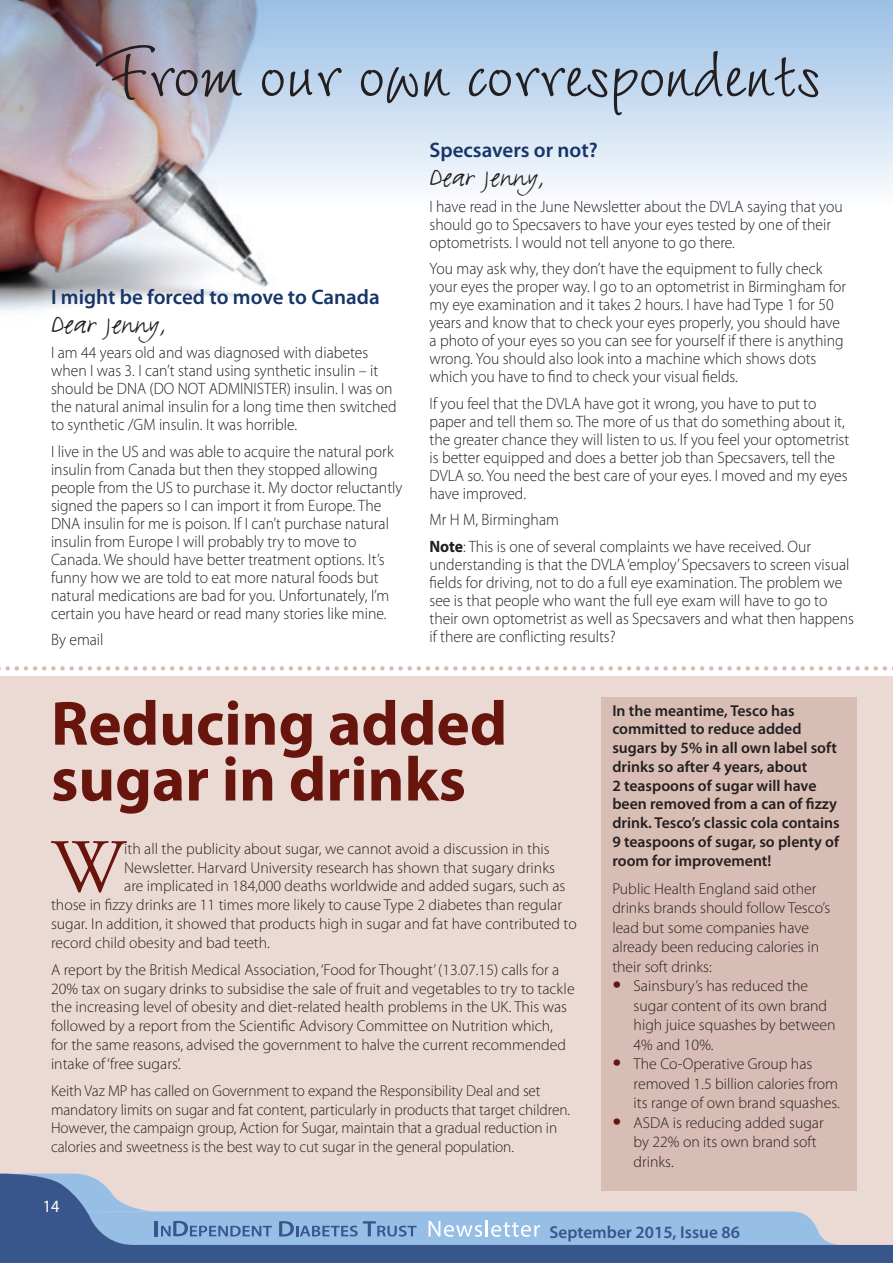
<style>
.page{position:relative;width:893px;height:1263px;background:#fff}
.page>*{position:absolute;margin:0;border:0;box-sizing:border-box;transform-origin:0 0}
.t1{font:99px "Wiesbaden Swing";color:#231f20}
.t2{font:75.75px "Adobe Garamond Pro";color:#68150e}
.t3{font:700 63px/55.8px "Myriad Pro";color:#68150e}
.t4{font:31.5px "FF Justlefthand";color:#231f20}
.t5{font:600 21px "Myriad Pro";color:#173568}
.t6{font:600 17.25px "Myriad Pro";color:#38558c}
.t7{font:17.25px "Myriad Pro";color:#fff;scale:.94 1}
.t8{font:300 16.5px/18px "Myriad Pro";color:#231f20;scale:.95 1}
.t9{font:300 15.75px/19.5px "Myriad Pro";color:#231f20}
.t10{font:600 15.75px/18.8px "Myriad Pro";color:#231f20}
.s1{font-weight:700}
.s2{font-size:36px;color:#68150e}
</style>
<div class="page">
<div style="left:0;top:676px;width:893px;height:576px;background:#ebdad4"></div>
<div style="left:601px;top:697px;width:256px;height:494px;background:#d8bdb4"></div>
<img style="left:0;top:208px;width:269px;height:105px">
<svg style="left:0;top:0;width:893px;height:208px;background:#c3cedf"></svg>
<svg style="left:0;top:666px;width:893px;height:5px"></svg>
<div style="left:0;top:1244px;width:892px;height:19px;background:#38558c"></div>
<svg style="left:892px;top:1244px;width:1px;height:19px"></svg>
<svg style="left:0;top:1173px;width:841px;height:72px"></svg>
<h1 class="t1" style="left:95px;top:18px;width:727px">From our own correspondents</h1>
<p class="t5" style="left:429px;top:137px;width:170px">Specsavers or not?</p>
<h3 class="t4" style="left:429px;top:157px;width:116px">Dear Jenny,</h3>
<p class="t8" style="left:429px;top:197px;width:436px">I have read in the June Newsletter about the DVLA saying that you should go to Specsavers to have your eyes tested by one of their optometrists. I would not tell anyone to go there.</p>
<p class="t8" style="left:429px;top:259px;width:440px">You may ask why, they don’t have the equipment to fully check your eyes the proper way. I go to an optometrist in Birmingham for my eye examination and it takes 2 hours. I have had Type 1 for 50 years and know that to check your eyes properly, you should have a photo of your eyes so you can see for yourself if there is anything wrong. You should also look into a machine which shows dots which you have to find to check your visual fields.</p>
<p class="t8" style="left:429px;top:394px;width:443px">If you feel that the DVLA have got it wrong, you have to put to paper and tell them so. The more of us that do something about it, the greater chance they will listen to us. If you feel your optometrist is better equipped and does a better job than Specsavers, tell the DVLA so. You need the best care of your eyes. I moved and my eyes have improved.</p>
<p class="t8" style="left:429px;top:506px;width:403px;line-height:26.5px">Mr H M, Birmingham<br><span class="s1">Note</span>: This is one of several complaints we have received. Our</p>
<p class="t8" style="left:429px;top:555px;width:448px">understanding is that the DVLA ‘employ’ Specsavers to screen visual fields for driving, not to do a full eye examination. The problem we see is that people who want the full eye exam will have to go to their own optometrist as well as Specsavers and what then happens if there are conflicting results?</p>
<p class="t5" style="left:51px;top:283px;width:330px">I might be forced to move to Canada</p>
<h3 class="t4" style="left:51px;top:304px;width:116px">Dear Jenny,</h3>
<p class="t8" style="left:51px;top:344px;width:365px">I am 44 years old and was diagnosed with diabetes when I was 3. I can’t stand using synthetic insulin – it should be DNA (DO NOT ADMINISTER) insulin. I was on the natural animal insulin for a long time then switched to synthetic /GM insulin. It was horrible.</p>
<p class="t8" style="left:51px;top:442px;width:371px">I live in the US and was able to acquire the natural pork insulin from Canada but then they stopped allowing people from the US to purchase it. My doctor reluctantly signed the papers so I can import it from Europe. The DNA insulin for me is poison. If I can’t purchase natural insulin from Europe I will probably try to move to Canada. We should have better treatment options. It’s funny how we are told to eat more natural foods but natural medications are bad for you. Unfortunately, I’m certain you have heard or read many stories like mine.</p>
<p class="t8" style="left:51px;top:631px;width:57px">By email</p>
<h3 class="t3" style="left:51px;top:693px;width:458px">Reducing added sugar in drinks</h3>
<p class="t10" style="left:612px;top:700px;width:229px">In the meantime, Tesco has committed to reduce added sugars by 5% in all own label soft drinks so after 4 years, about<br>2 teaspoons of sugar will have been removed from a can of fizzy drink. Tesco’s classic cola contains<br>9 teaspoons of sugar, so plenty of room for improvement!</p>
<p class="t9" style="left:612px;top:878px;width:219px">Public Health England said other drinks brands should follow Tesco’s lead but some companies have already been reducing calories in their soft drinks:</p>
<p class="t9" style="left:634px;top:976px;width:203px;text-indent:-21px"><span class="s2">•</span> Sainsbury’s has reduced the sugar content of its own brand high juice squashes by between<br>4% and 10%.</p>
<p class="t9" style="left:634px;top:1054px;width:208px;text-indent:-21px"><span class="s2">•</span> The Co-Operative Group has removed 1.5 billion calories from its range of own brand squashes.</p>
<p class="t9" style="left:634px;top:1112px;width:192px;text-indent:-21px"><span class="s2">•</span> ASDA is reducing added sugar by 22% on its own brand soft drinks.</p>
<h2 class="t2" style="left:52px;top:822px;width:74px">W</h2>
<p class="t9" style="left:124px;top:839px;width:427px">ith all the publicity about sugar, we cannot avoid a discussion in this</p>
<p class="t9" style="left:124px;top:857px;width:432px">Newsletter. Harvard University research has shown that sugary drinks</p>
<p class="t9" style="left:124px;top:876px;width:443px">are implicated in 184,000 deaths worldwide and added sugars, such as</p>
<p class="t9" style="left:51px;top:895px;width:513px">those in fizzy drinks are 11 times more likely to cause Type 2 diabetes than regular</p>
<p class="t9" style="left:51px;top:914px;width:527px">sugar. In addition, it showed that products high in sugar and fat have contributed to</p>
<p class="t9" style="left:51px;top:932px;width:220px">record child obesity and bad teeth.</p>
<p class="t9" style="left:51px;top:960px;width:525px;line-height:18.8px">A report by the British Medical Association, ‘Food for Thought’ (13.07.15) calls for a 20% tax on sugary drinks to subsidise the sale of fruit and vegetables to try to tackle the increasing level of obesity and diet-related health problems in the UK. This was followed by a report from the Scientific Advisory Committee on Nutrition which,<br>for the same reasons, advised the government to halve the current recommended intake of ‘free sugars’.</p>
<p class="t9" style="left:51px;top:1081px;width:521px;line-height:18.8px">Keith Vaz MP has called on Government to expand the Responsibility Deal and set mandatory limits on sugar and fat content, particularly in products that target children.<br>However, the campaign group, Action for Sugar, maintain that a gradual reduction in calories and sweetness is the best way to cut sugar in the general population.</p>
<p class="t7" style="left:43px;top:1196px;width:19px">14</p>
<p class="t6" style="left:549px;top:1221px;width:192px">September 2015, Issue 86</p>
</div>
